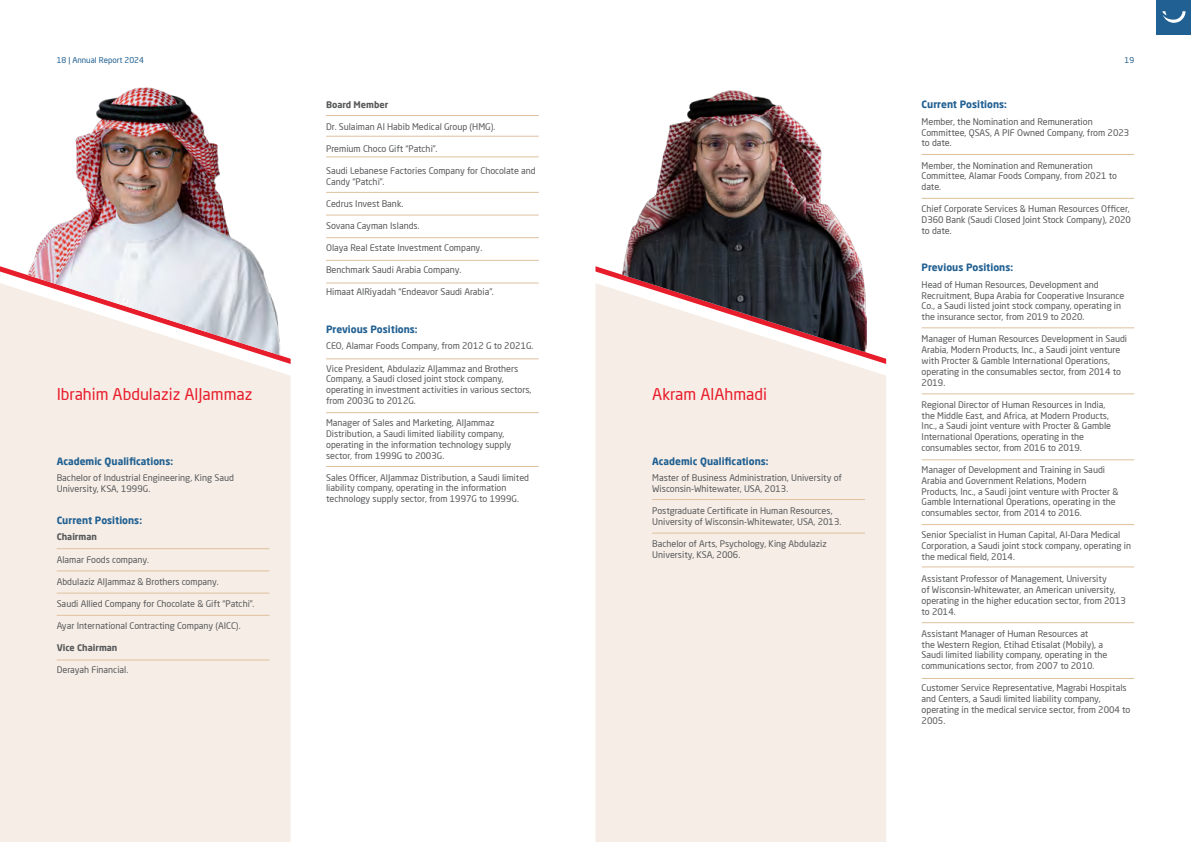
<style>
.page{position:relative;width:1191px;height:842px;background:#fff}
.page>*{position:absolute;margin:0;border:0;box-sizing:border-box;transform-origin:0 0}
.t1{font:16px "Neo Sans Arabic";color:#e81d2c}
.t2{font:700 10px "Neo Sans Arabic";color:#216092}
.t3{font:9px/10.8px "Neo Sans Arabic";color:#58595b}
.t4{font:700 9px "Neo Sans Arabic";color:#58595b}
.t5{font:8px "Neo Sans Arabic";color:#216092}
</style>
<div class="page">
<div style="left:0;top:364px;width:291px;height:478px;background:#f6eee6"></div>
<svg style="left:0;top:266px;width:291px;height:98px"></svg>
<img style="left:10px;top:88px;width:271px;height:268px">
<div style="left:595px;top:364px;width:291px;height:478px;background:#f6eee6"></div>
<svg style="left:595px;top:266px;width:291px;height:98px"></svg>
<img style="left:615px;top:90px;width:252px;height:263px">
<hr style="left:652px;top:499px;width:213px;height:1px;background:#dfc09d">
<hr style="left:652px;top:533px;width:213px;height:1px;background:#dfc09d">
<hr style="left:921px;top:154px;width:213px;height:1px;background:#dfc09d">
<hr style="left:921px;top:198px;width:213px;height:1px;background:#dfc09d">
<hr style="left:921px;top:328px;width:213px;height:1px;background:#dfc09d">
<hr style="left:921px;top:394px;width:213px;height:1px;background:#dfc09d">
<hr style="left:921px;top:460px;width:213px;height:1px;background:#dfc09d">
<hr style="left:921px;top:524px;width:213px;height:1px;background:#dfc09d">
<hr style="left:921px;top:567px;width:213px;height:1px;background:#dfc09d">
<hr style="left:921px;top:622px;width:213px;height:1px;background:#dfc09d">
<hr style="left:921px;top:678px;width:213px;height:1px;background:#dfc09d">
<hr style="left:57px;top:571px;width:212px;height:1px;background:#dfc09d">
<hr style="left:57px;top:548px;width:212px;height:1px;background:#dfc09d">
<hr style="left:57px;top:593px;width:212px;height:1px;background:#dfc09d">
<hr style="left:57px;top:660px;width:212px;height:1px;background:#dfc09d">
<hr style="left:57px;top:615px;width:212px;height:1px;background:#dfc09d">
<hr style="left:326px;top:136px;width:213px;height:1px;background:#dfc09d">
<hr style="left:326px;top:115px;width:213px;height:1px;background:#dfc09d">
<hr style="left:326px;top:157px;width:213px;height:1px;background:#dfc09d">
<hr style="left:326px;top:192px;width:213px;height:1px;background:#dfc09d">
<hr style="left:326px;top:215px;width:213px;height:1px;background:#dfc09d">
<hr style="left:326px;top:237px;width:213px;height:1px;background:#dfc09d">
<hr style="left:326px;top:260px;width:213px;height:1px;background:#dfc09d">
<hr style="left:326px;top:283px;width:213px;height:1px;background:#dfc09d">
<hr style="left:326px;top:359px;width:213px;height:1px;background:#dfc09d">
<hr style="left:326px;top:412px;width:213px;height:1px;background:#dfc09d">
<hr style="left:326px;top:466px;width:213px;height:1px;background:#dfc09d">
<div style="left:1157px;top:0;width:34px;height:34px;background:#216092"></div>
<svg style="left:1162px;top:11px;width:23px;height:12px"></svg>
<p class="t5" style="left:57px;top:54px;width:89px">18 | Annual Report 2024</p>
<p class="t5" style="left:1124px;top:54px;width:11px">19</p>
<h1 class="t1" style="left:57px;top:382px;width:197px">Ibrahim Abdulaziz AlJammaz</h1>
<p class="t2" style="left:57px;top:453px;width:118px">Academic Qualifications:</p>
<p class="t3" style="left:57px;top:473px;width:179px">Bachelor of Industrial Engineering, King Saud<br>University, KSA, 1999G.</p>
<p class="t2" style="left:57px;top:512px;width:87px">Current Positions:</p>
<p class="t4" style="left:57px;top:530px;width:42px">Chairman</p>
<p class="t3" style="left:57px;top:554px;width:94px">Alamar Foods company.</p>
<p class="t3" style="left:57px;top:576px;width:164px">Abdulaziz AlJammaz &amp; Brothers company.</p>
<p class="t3" style="left:57px;top:598px;width:199px">Saudi Allied Company for Chocolate &amp; Gift “Patchi”.</p>
<p class="t3" style="left:57px;top:620px;width:185px">Ayar International Contracting Company (AICC).</p>
<p class="t4" style="left:57px;top:641px;width:62px">Vice Chairman</p>
<p class="t3" style="left:57px;top:665px;width:73px">Derayah Financial.</p>
<p class="t4" style="left:326px;top:97px;width:64px">Board Member</p>
<p class="t3" style="left:326px;top:121px;width:171px">Dr. Sulaiman Al Habib Medical Group (HMG).</p>
<p class="t3" style="left:326px;top:143px;width:113px">Premium Choco Gift “Patchi”.</p>
<p class="t3" style="left:326px;top:165px;width:211px">Saudi Lebanese Factories Company for Chocolate and<br>Candy “Patchi”.</p>
<p class="t3" style="left:326px;top:198px;width:79px">Cedrus Invest Bank.</p>
<p class="t3" style="left:326px;top:220px;width:95px">Sovana Cayman Islands.</p>
<p class="t3" style="left:326px;top:243px;width:158px">Olaya Real Estate Investment Company.</p>
<p class="t3" style="left:326px;top:265px;width:137px">Benchmark Saudi Arabia Company.</p>
<p class="t3" style="left:326px;top:287px;width:169px">Himaat AlRiyadah “Endeavor Saudi Arabia”.</p>
<p class="t2" style="left:326px;top:321px;width:93px">Previous Positions:</p>
<p class="t3" style="left:326px;top:341px;width:209px">CEO, Alamar Foods Company, from 2012 G to 2021G.</p>
<p class="t3" style="left:326px;top:363px;width:207px">Vice President, Abdulaziz AlJammaz and Brothers Company, a Saudi closed joint stock company, operating in investment activities in various sectors, from 2003G to 2012G.</p>
<p class="t3" style="left:326px;top:417px;width:187px">Manager of Sales and Marketing, AlJammaz Distribution, a Saudi limited liability company, operating in the information technology supply sector, from 1999G to 2003G.</p>
<p class="t3" style="left:326px;top:472px;width:204px">Sales Officer, AlJammaz Distribution, a Saudi limited liability company, operating in the information technology supply sector, from 1997G to 1999G.</p>
<h1 class="t1" style="left:652px;top:382px;width:116px">Akram AlAhmadi</h1>
<p class="t2" style="left:652px;top:453px;width:118px">Academic Qualifications:</p>
<p class="t3" style="left:652px;top:473px;width:191px">Master of Business Administration, University of<br>Wisconsin-Whitewater, USA, 2013.</p>
<p class="t3" style="left:652px;top:506px;width:191px">Postgraduate Certificate in Human Resources,<br>University of Wisconsin-Whitewater, USA, 2013.</p>
<p class="t3" style="left:652px;top:538px;width:176px">Bachelor of Arts, Psychology, King Abdulaziz<br>University, KSA, 2006.</p>
<p class="t2" style="left:921px;top:97px;width:87px">Current Positions:</p>
<p class="t3" style="left:921px;top:116px;width:209px">Member, the Nomination and Remuneration<br>Committee, QSAS, A PIF Owned Company, from 2023 to date.</p>
<p class="t3" style="left:921px;top:160px;width:197px">Member, the Nomination and Remuneration<br>Committee, Alamar Foods Company, from 2021 to date.</p>
<p class="t3" style="left:921px;top:204px;width:211px">Chief Corporate Services &amp; Human Resources Officer,<br>D360 Bank (Saudi Closed Joint Stock Company), 2020 to date.</p>
<p class="t2" style="left:921px;top:260px;width:93px">Previous Positions:</p>
<p class="t3" style="left:921px;top:279px;width:204px">Head of Human Resources, Development and Recruitment, Bupa Arabia for Cooperative Insurance Co., a Saudi listed joint stock company, operating in the insurance sector, from 2019 to 2020.</p>
<p class="t3" style="left:921px;top:334px;width:207px">Manager of Human Resources Development in Saudi Arabia, Modern Products, Inc., a Saudi joint venture with Procter &amp; Gamble International Operations, operating in the consumables sector, from 2014 to 2019.</p>
<p class="t3" style="left:921px;top:399px;width:191px">Regional Director of Human Resources in India, the Middle East, and Africa, at Modern Products, Inc., a Saudi joint venture with Procter &amp; Gamble International Operations, operating in the consumables sector, from 2016 to 2019.</p>
<p class="t3" style="left:921px;top:464px;width:198px">Manager of Development and Training in Saudi Arabia and Government Relations, Modern Products, Inc., a Saudi joint venture with Procter &amp; Gamble International Operations, operating in the consumables sector, from 2014 to 2016.</p>
<p class="t3" style="left:921px;top:530px;width:211px">Senior Specialist in Human Capital, Al-Dara Medical<br>Corporation, a Saudi joint stock company, operating in the medical field, 2014.</p>
<p class="t3" style="left:921px;top:573px;width:206px">Assistant Professor of Management, University<br>of Wisconsin-Whitewater, an American university, operating in the higher education sector, from 2013 to 2014.</p>
<p class="t3" style="left:921px;top:628px;width:187px">Assistant Manager of Human Resources at<br>the Western Region, Etihad Etisalat (Mobily), a Saudi limited liability company, operating in the communications sector, from 2007 to 2010.</p>
<p class="t3" style="left:921px;top:683px;width:210px">Customer Service Representative, Magrabi Hospitals and Centers, a Saudi limited liability company, operating in the medical service sector, from 2004 to 2005.</p>
</div>
